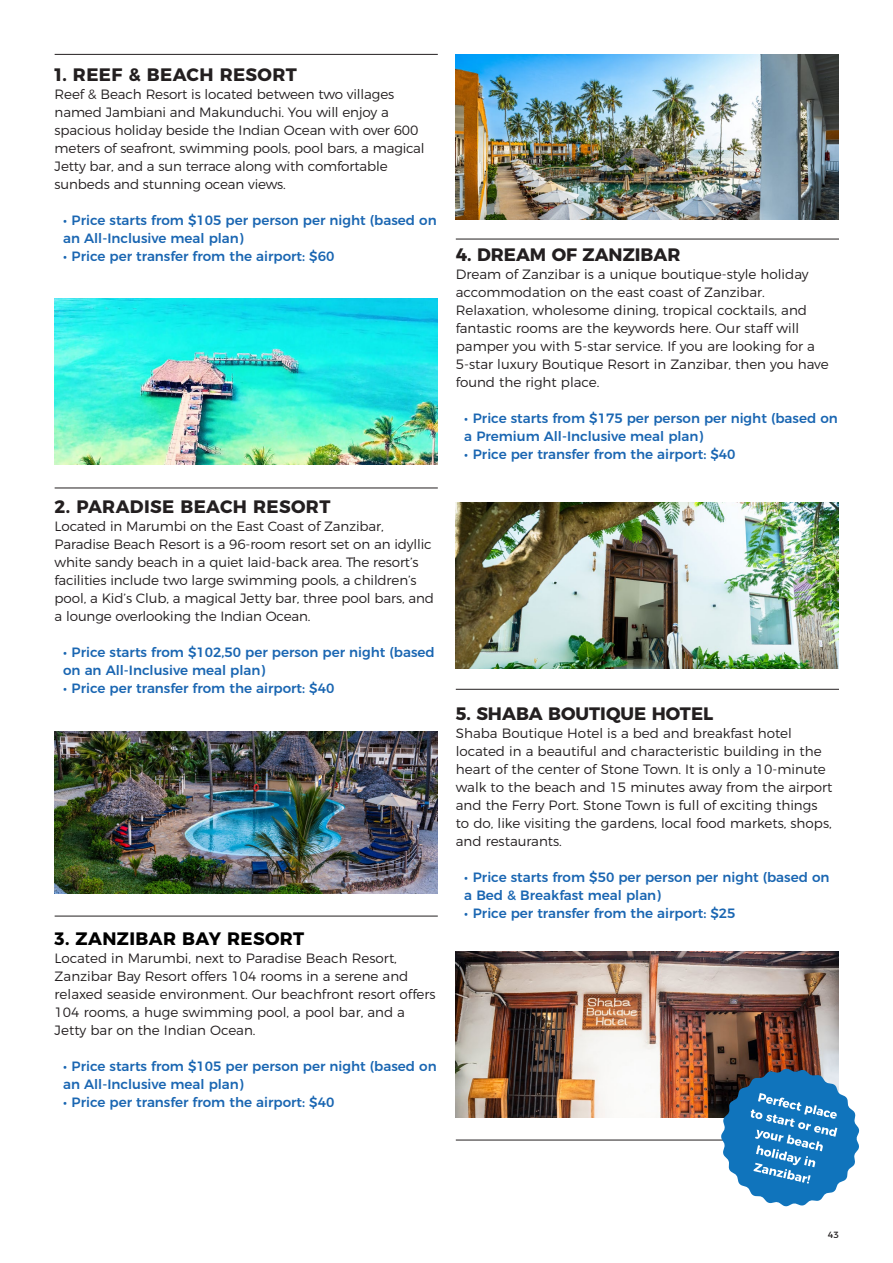
<style>
.page{position:relative;width:893px;height:1263px;background:#fff}
.page>*{position:absolute;margin:0;border:0;box-sizing:border-box;transform-origin:0 0}
.Text_1{font:700 18px "Montserrat";letter-spacing:.02em;color:#231f20}
.Text_1-2{font:700 18px "Montserrat";color:#231f20}
.t1{font:700 18px "Montserrat";letter-spacing:.02em;color:#000}
.Text_1-3{font:300 13.5px/18px "Montserrat";color:#231f20}
.t2{font:500 13.5px/18px "Montserrat";color:#1a66b2}
.t3{font:9px "Montserrat";color:#231f20}
</style>
<div class="page">
<hr style="left:456px;top:1140px;width:383px;height:1px;background:#231f20">
<img style="left:54px;top:299px;width:383px;height:166px">
<img style="left:456px;top:503px;width:383px;height:166px">
<img style="left:456px;top:54px;width:383px;height:166px">
<img style="left:456px;top:952px;width:383px;height:165px">
<img style="left:54px;top:731px;width:383px;height:163px">
<svg style="left:721px;top:1068px;width:138px;height:138px"></svg>
<hr style="left:55px;top:488px;width:383px;height:1px;background:#231f20">
<hr style="left:456px;top:239px;width:383px;height:1px;background:#231f20">
<hr style="left:456px;top:689px;width:383px;height:1px;background:#231f20">
<hr style="left:55px;top:916px;width:383px;height:1px;background:#231f20">
<hr style="left:55px;top:54px;width:383px;height:1px;background:#231f20">
<p class="Text_1" style="left:55px;top:60px;width:244px">1. REEF &amp; BEACH RESORT</p>
<p class="Text_1-3" style="left:55px;top:84px;width:372px">Reef &amp; Beach Resort is located between two villages named Jambiani and Makunduchi. You will enjoy a spacious holiday beside the Indian Ocean with over 600 meters of seafront, swimming pools, pool bars, a magical Jetty bar, and a sun terrace along with comfortable sunbeds and stunning ocean views.</p>
<p class="t2" style="left:63px;top:210px;width:375px">• Price starts from $105 per person per night (based on an All-Inclusive meal plan)</p>
<p class="t2" style="left:63px;top:246px;width:273px">• Price per transfer from the airport: $60</p>
<p class="Text_1" style="left:55px;top:492px;width:277px">2. PARADISE BEACH RESORT</p>
<p class="Text_1-3" style="left:55px;top:516px;width:381px">Located in Marumbi on the East Coast of Zanzibar, Paradise Beach Resort is a 96-room resort set on an idyllic white sandy beach in a quiet laid-back area. The resort’s facilities include two large swimming pools, a children’s pool, a Kid’s Club, a magical Jetty bar, three pool bars, and a lounge overlooking the Indian Ocean.</p>
<p class="t2" style="left:63px;top:642px;width:373px">• Price starts from $102,50 per person per night (based on an All-Inclusive meal plan)</p>
<p class="t2" style="left:63px;top:678px;width:273px">• Price per transfer from the airport: $40</p>
<p class="t1" style="left:55px;top:924px;width:251px">3. ZANZIBAR BAY RESORT</p>
<p class="Text_1-3" style="left:55px;top:948px;width:383px">Located in Marumbi, next to Paradise Beach Resort, Zanzibar Bay Resort offers 104 rooms in a serene and relaxed seaside environment. Our beachfront resort offers 104 rooms, a huge swimming pool, a pool bar, and a Jetty bar on the Indian Ocean.</p>
<p class="t2" style="left:63px;top:1056px;width:375px">• Price starts from $105 per person per night (based on an All-Inclusive meal plan)</p>
<p class="t2" style="left:63px;top:1092px;width:273px">• Price per transfer from the airport: $40</p>
<p class="Text_1-2" style="left:456px;top:240px;width:226px">4. DREAM OF ZANZIBAR</p>
<p class="Text_1-3" style="left:456px;top:264px;width:374px">Dream of Zanzibar is a unique boutique-style holiday accommodation on the east coast of Zanzibar.<br>Relaxation, wholesome dining, tropical cocktails, and fantastic rooms are the keywords here. Our staff will pamper you with 5-star service. If you are looking for a 5-star luxury Boutique Resort in Zanzibar, then you have found the right place.</p>
<p class="t2" style="left:464px;top:408px;width:375px">• Price starts from $175 per person per night (based on a Premium All-Inclusive meal plan)</p>
<p class="t2" style="left:464px;top:444px;width:273px">• Price per transfer from the airport: $40</p>
<p class="Text_1-2" style="left:456px;top:699px;width:259px">5. SHABA BOUTIQUE HOTEL</p>
<p class="Text_1-3" style="left:456px;top:723px;width:378px">Shaba Boutique Hotel is a bed and breakfast hotel located in a beautiful and characteristic building in the heart of the center of Stone Town. It is only a 10-minute walk to the beach and 15 minutes away from the airport and the Ferry Port. Stone Town is full of exciting things to do, like visiting the gardens, local food markets, shops, and restaurants.</p>
<p class="t2" style="left:464px;top:867px;width:367px">• Price starts from $50 per person per night (based on a Bed &amp; Breakfast meal plan)</p>
<p class="t2" style="left:464px;top:903px;width:273px">• Price per transfer from the airport: $25</p>
<p class="t3" style="left:828px;top:1227px;width:13px">43</p>
</div>
